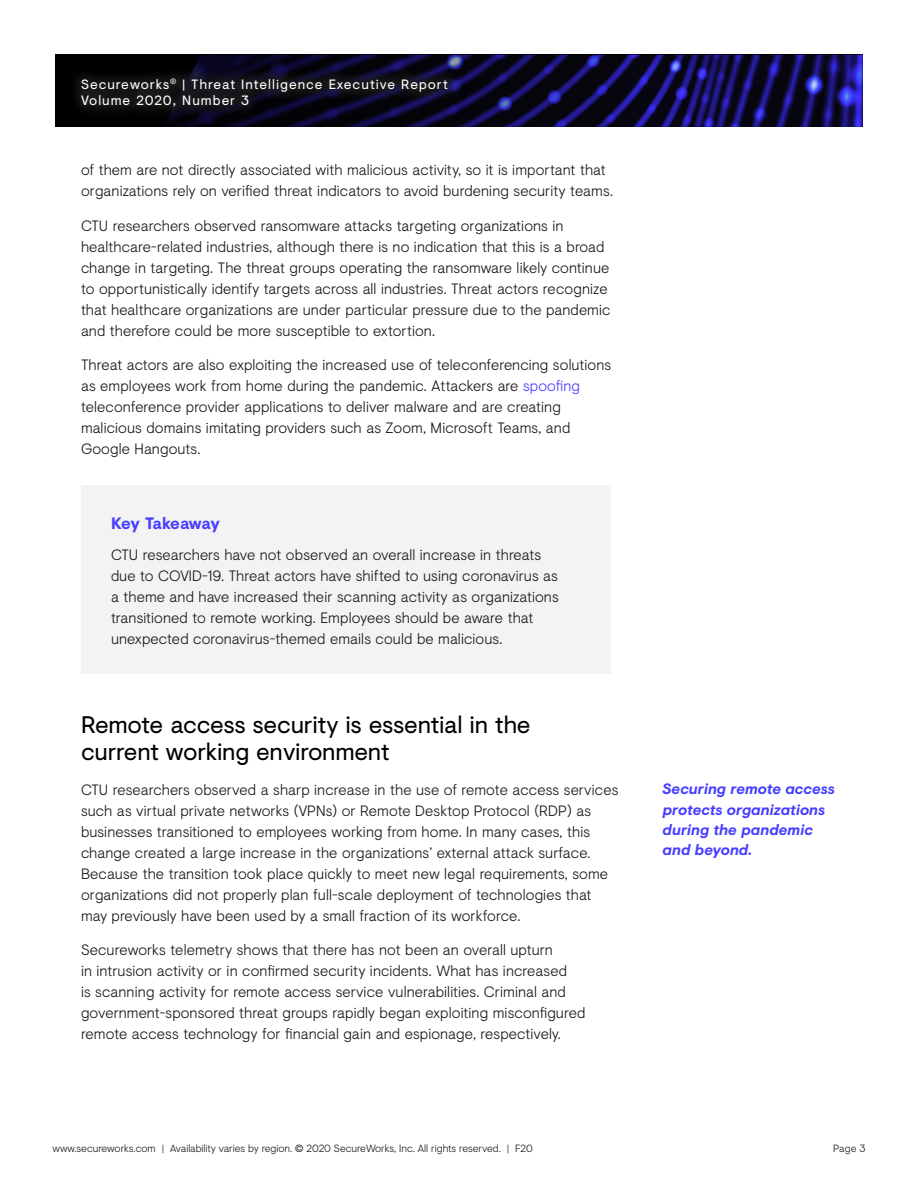
<style>
.page{position:relative;width:918px;height:1188px;background:#fff}
.page>*{position:absolute;margin:0;border:0;box-sizing:border-box;transform-origin:0 0}
.t1{font:24px/27px "Visuelt";letter-spacing:-.01em;color:#000}
.t2{font:700 16.5px "Visuelt";letter-spacing:-.03em;color:#473eff}
.t3{font:300 15px/21px "Visuelt";letter-spacing:.005em;color:#181818}
.t4{font:italic 700 15px/20.2px "Visuelt";letter-spacing:-.01em;color:#473eff}
.t5{font:13.5px/16.5px "Visuelt";letter-spacing:.07em;color:#fff}
.t6{font:300 10.5px "Visuelt";letter-spacing:-.005em;color:#1c1c1c}
.s1{color:#473eff}
</style>
<div class="page">
<svg style="left:55px;top:55px;width:808px;height:72px;background:#100d3b"></svg>
<div style="left:69px;top:66px;width:391px;height:53px;background:#1c1c1c;opacity:.93"></div>
<div style="left:81px;top:486px;width:530px;height:188px;background:#f3f3f3"></div>
<p class="t5" style="left:81px;top:75px;width:368px">Secureworks<sup>®</sup> | Threat Intelligence Executive Report<br>Volume 2020, Number 3</p>
<p class="t3" style="left:81px;top:159px;width:534px">of them are not directly associated with malicious activity, so it is important that organizations rely on verified threat indicators to avoid burdening security teams.</p>
<p class="t3" style="left:81px;top:214px;width:531px">CTU researchers observed ransomware attacks targeting organizations in healthcare-related industries, although there is no indication that this is a broad change in targeting. The threat groups operating the ransomware likely continue to opportunistically identify targets across all industries. Threat actors recognize that healthcare organizations are under particular pressure due to the pandemic and therefore could be more susceptible to extortion.</p>
<p class="t3" style="left:81px;top:354px;width:532px">Threat actors are also exploiting the increased use of teleconferencing solutions as employees work from home during the pandemic. Attackers are <span class="s1">spoofing </span>teleconference provider applications to deliver malware and are creating malicious domains imitating providers such as Zoom, Microsoft Teams, and Google Hangouts.</p>
<p class="t2" style="left:111px;top:511px;width:110px">Key Takeaway</p>
<p class="t3" style="left:111px;top:543px;width:449px">CTU researchers have not observed an overall increase in threats due to COVID-19. Threat actors have shifted to using coronavirus as a theme and have increased their scanning activity as organizations transitioned to remote working. Employees should be aware that unexpected coronavirus-themed emails could be malicious.</p>
<h1 class="t1" style="left:81px;top:710px;width:451px">Remote access security is essential in the current working environment</h1>
<p class="t3" style="left:81px;top:778px;width:539px">CTU researchers observed a sharp increase in the use of remote access services such as virtual private networks (VPNs) or Remote Desktop Protocol (RDP) as businesses transitioned to employees working from home. In many cases, this change created a large increase in the organizations’ external attack surface.<br>Because the transition took place quickly to meet new legal requirements, some organizations did not properly plan full-scale deployment of technologies that may previously have been used by a small fraction of its workforce.</p>
<p class="t3" style="left:81px;top:938px;width:506px">Secureworks telemetry shows that there has not been an overall upturn<br>in intrusion activity or in confirmed security incidents. What has increased<br>is scanning activity for remote access service vulnerabilities. Criminal and government-sponsored threat groups rapidly began exploiting misconfigured remote access technology for financial gain and espionage, respectively.</p>
<p class="t6" style="left:52px;top:1141px;width:482px">www.secureworks.com | Availability varies by region. © 2020 SecureWorks, Inc. All rights reserved. | F20</p>
<p class="t4" style="left:662px;top:778px;width:174px">Securing remote access protects organizations during the pandemic and beyond.</p>
<p class="t6" style="left:833px;top:1140px;width:34px">Page 3</p>
</div>
